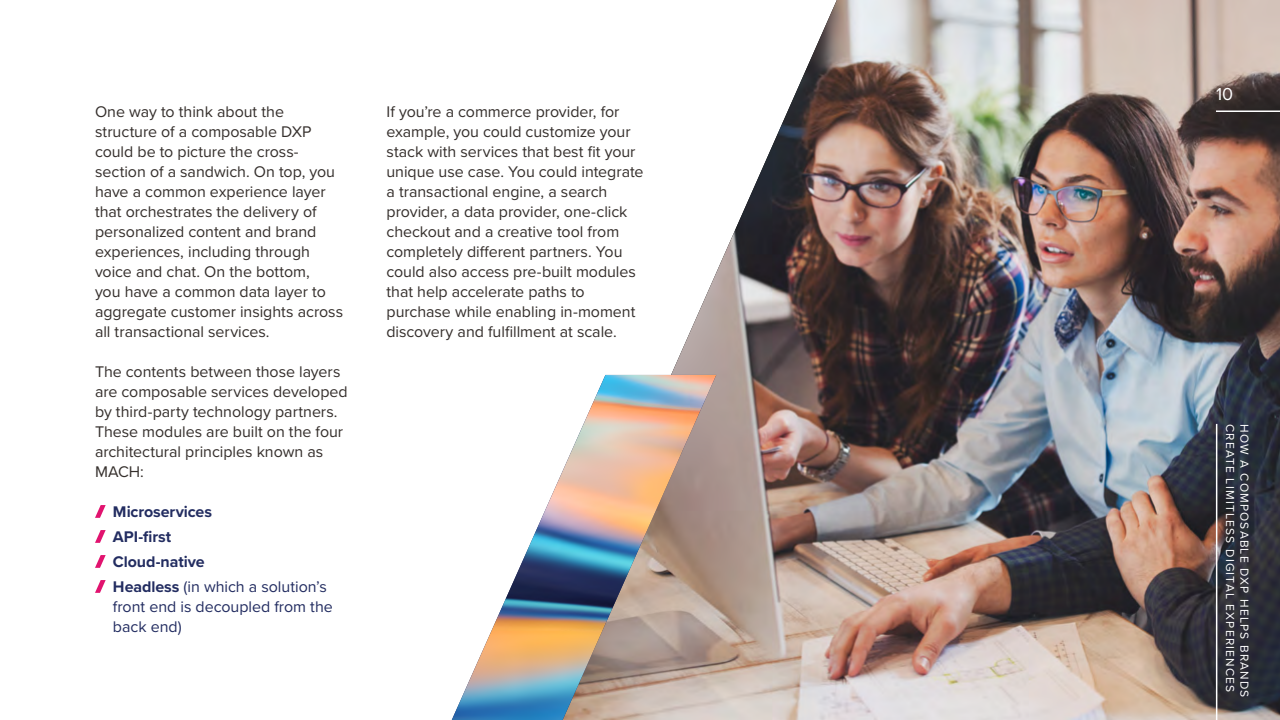
<style>
.page{position:relative;width:1280px;height:720px;background:#fff}
.page>*{position:absolute;margin:0;border:0;box-sizing:border-box;transform-origin:0 0}
.t1{font:18px "Proxima Nova";color:#fff}
.t2{font:16px/20px "Proxima Nova";letter-spacing:-.005em;color:#352f2c}
.t3{font:700 16px/25px "Proxima Nova";letter-spacing:-.005em;color:#232d61}
.t4{font:16px/20px "Proxima Nova";color:#232d61}
.t5{font:12px "Proxima Nova";letter-spacing:.1em;color:#fff}
.s1{font-weight:400}
</style>
<div class="page">
<svg style="left:95px;top:505px;width:11px;height:13px"></svg>
<svg style="left:95px;top:530px;width:11px;height:13px"></svg>
<svg style="left:95px;top:555px;width:11px;height:13px"></svg>
<svg style="left:95px;top:580px;width:11px;height:13px"></svg>
<img style="left:605px;top:0;width:675px;height:720px">
<img style="left:452px;top:375px;width:264px;height:345px">
<hr style="left:1216px;top:424px;width:1px;height:296px;background:#fff">
<hr style="left:1216px;top:110px;width:64px;height:2px;background:#fff">
<p class="t2" style="left:95px;top:101px;width:250px">One way to think about the structure of a composable DXP could be to picture the cross&shy;section of a sandwich. On top, you have a common experience layer that orchestrates the delivery of personalized content and brand experiences, including through voice and chat. On the bottom,<br>you have a common data layer to aggregate customer insights across all transactional services.</p>
<p class="t2" style="left:95px;top:361px;width:254px">The contents between those layers are composable services developed by third-party technology partners.<br>These modules are built on the four architectural principles known as<br>MACH:</p>
<p class="t3" style="left:113px;top:499px;width:215px">Microservices<br>API-first<br>Cloud-native<br>Headless <span class="s1">(in which a solution’s</span></p>
<p class="t4" style="left:113px;top:596px;width:221px">front end is decoupled from the back end)</p>
<p class="t2" style="left:387px;top:101px;width:259px">If you’re a commerce provider, for example, you could customize your stack with services that best fit your unique use case. You could integrate a transactional engine, a search provider, a data provider, one-click checkout and a creative tool from completely different partners. You could also access pre-built modules that help accelerate paths to purchase while enabling in-moment discovery and fulfillment at scale.</p>
<p class="t1" style="left:1216px;top:81px;width:19px">10</p>
<p class="t5" style="left:1239px;top:424px;width:270px;rotate:90deg">CREATE LIMITLESS DIGITAL EXPERIENCES</p>
<p class="t5" style="left:1253px;top:424px;width:275px;rotate:90deg">HOW A COMPOSABLE DXP HELPS BRANDS</p>
</div>
